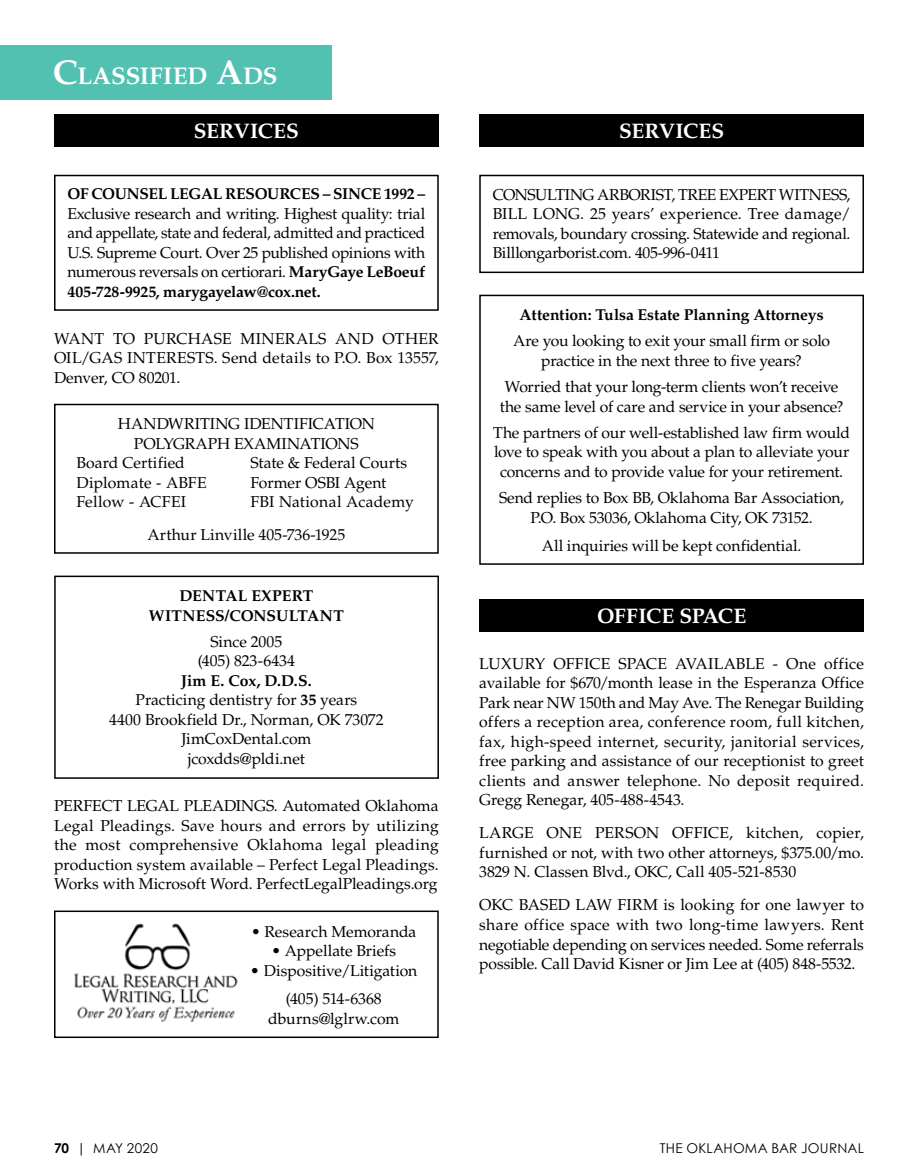
<style>
.page{position:relative;width:918px;height:1175px;background:#fff}
.page>*{position:absolute;margin:0;border:0;box-sizing:border-box;transform-origin:0 0}
.t1{font:700 24.15px "Palatino LT Std";color:#fff}
.t2{font:700 21px "Palatino LT Std";color:#fff}
.t3{font:15.75px/19.5px "Palatino LT Std";color:#000;text-align:justify}
.t4{font:700 15.75px/19.5px "Palatino LT Std";letter-spacing:-.005em;color:#000;text-align:center}
.t5{font:15.75px/19.5px "Palatino LT Std";letter-spacing:-.02em;color:#000;text-align:center}
.t6{font:13.5px "Century Gothic";letter-spacing:.02em;color:#000}
.s1{font-size:34.5px}
.s2{font-weight:700}
</style>
<div class="page">
<div style="left:479px;top:114px;width:385px;height:33px;background:#000"></div>
<div style="left:54px;top:114px;width:385px;height:33px;background:#000"></div>
<div style="left:0;top:46px;width:332px;height:54px;background:#53c1b1"></div>
<div style="left:54px;top:175px;width:385px;height:136px;border:2px solid #000"></div>
<div style="left:54px;top:404px;width:385px;height:150px;border:2px solid #000"></div>
<div style="left:54px;top:575px;width:385px;height:203px;border:2px solid #000"></div>
<div style="left:480px;top:599px;width:384px;height:33px;background:#000"></div>
<div style="left:479px;top:175px;width:385px;height:98px;border:2px solid #000"></div>
<div style="left:54px;top:910px;width:385px;height:128px;border:2px solid #000"></div>
<img style="left:74px;top:923px;width:164px;height:99px">
<div style="left:479px;top:295px;width:385px;height:270px;border:2px solid #000"></div>
<h1 class="t1" style="left:53px;top:62px;width:226px"><span class="s1">C</span>LASSIFIED <span class="s1">A</span>DS</h1>
<h2 class="t2" style="left:194px;top:118px;width:107px">SERVICES</h2>
<p class="t4" style="left:68px;top:184px;width:359px">OF COUNSEL LEGAL RESOURCES – SINCE 1992 –</p>
<p class="t3" style="left:68px;top:204px;width:359px">Exclusive research and writing. Highest quality: trial and appellate, state and federal, admitted and practiced U.S. Supreme Court. Over 25 published opinions with numerous reversals on certiorari. <span class="s2">MaryGaye LeBoeuf 405-728-9925, marygayelaw@cox.net.</span></p>
<p class="t3" style="left:54px;top:329px;width:386px">WANT TO PURCHASE MINERALS AND OTHER OIL/GAS INTERESTS. Send details to P.O. Box 13557, Denver, CO 80201.</p>
<p class="t3" style="left:118px;top:414px;width:259px">HANDWRITING IDENTIFICATION</p>
<p class="t3" style="left:134px;top:434px;width:226px">POLYGRAPH EXAMINATIONS</p>
<p class="t3" style="left:76px;top:453px;width:110px">Board Certified</p>
<p class="t3" style="left:250px;top:453px;width:158px">State &amp; Federal Courts</p>
<p class="t3" style="left:77px;top:473px;width:132px">Diplomate - ABFE</p>
<p class="t5" style="left:251px;top:473px;width:137px">Former OSBI Agent</p>
<p class="t3" style="left:77px;top:492px;width:111px">Fellow - ACFEI</p>
<p class="t3" style="left:148px;top:485px;width:268px;line-height:33px;text-indent:103px">FBI National Academy<br>Arthur Linville 405-736-1925</p>
<p class="t4" style="left:149px;top:586px;width:196px">DENTAL EXPERT<br>WITNESS/CONSULTANT</p>
<p class="t3" style="left:198px;top:632px;width:99px;text-align:center">Since 2005 (405) 823-6434</p>
<p class="t3" style="left:109px;top:671px;width:276px;text-align:center"><span class="s2">Jim E. Cox, D.D.S.<br></span>Practicing dentistry for <span class="s2">35</span> years<br>4400 Brookfield Dr., Norman, OK 73072<br>JimCoxDental.com<br>jcoxdds@pldi.net</p>
<p class="t3" style="left:54px;top:796px;width:386px">PERFECT LEGAL PLEADINGS. Automated Oklahoma Legal Pleadings. Save hours and errors by utilizing the most comprehensive Oklahoma legal pleading production system available – Perfect Legal Pleadings.<br>Works with Microsoft Word. PerfectLegalPleadings.org</p>
<p class="t3" style="left:251px;top:921px;width:167px">• Research Memoranda</p>
<p class="t3" style="left:271px;top:941px;width:126px">• Appellate Briefs</p>
<p class="t3" style="left:250px;top:956px;width:169px;line-height:28.5px;text-align:center">• Dispositive/Litigation (405) 514-6368</p>
<p class="t3" style="left:268px;top:1008px;width:133px">dburns@lglrw.com</p>
<h2 class="t2" style="left:619px;top:118px;width:107px">SERVICES</h2>
<p class="t3" style="left:493px;top:185px;width:359px">CONSULTING ARBORIST, TREE EXPERT WITNESS, BILL LONG. 25 years’ experience. Tree damage/ removals, boundary crossing. Statewide and regional.<br>Billlongarborist.com. 405-996-0411</p>
<p class="t4" style="left:520px;top:305px;width:306px">Attention: Tulsa Estate Planning Attorneys</p>
<p class="t3" style="left:513px;top:331px;width:318px;text-align:center">Are you looking to exit your small firm or solo practice in the next three to five years?</p>
<p class="t3" style="left:500px;top:377px;width:345px;text-align:center">Worried that your long-term clients won’t receive the same level of care and service in your absence?</p>
<p class="t3" style="left:493px;top:423px;width:358px;text-align:center">The partners of our well-established law firm would love to speak with you about a plan to alleviate your concerns and to provide value for your retirement.</p>
<p class="t5" style="left:499px;top:488px;width:347px">Send replies to Box BB, Oklahoma Bar Association,<br>P.O. Box 53036, Oklahoma City, OK 73152.</p>
<p class="t3" style="left:542px;top:536px;width:261px">All inquiries will be kept confidential.</p>
<h2 class="t2" style="left:597px;top:603px;width:151px">OFFICE SPACE</h2>
<p class="t3" style="left:479px;top:654px;width:386px">LUXURY OFFICE SPACE AVAILABLE - One office available for $670/month lease in the Esperanza Office Park near NW 150th and May Ave. The Renegar Building offers a reception area, conference room, full kitchen, fax, high-speed internet, security, janitorial services, free parking and assistance of our receptionist to greet clients and answer telephone. No deposit required.<br>Gregg Renegar, 405-488-4543.</p>
<p class="t3" style="left:479px;top:823px;width:386px">LARGE ONE PERSON OFFICE, kitchen, copier, furnished or not, with two other attorneys, $375.00/mo.<br>3829 N. Classen Blvd., OKC, Call 405-521-8530</p>
<p class="t3" style="left:479px;top:895px;width:386px">OKC BASED LAW FIRM is looking for one lawyer to share office space with two long-time lawyers. Rent negotiable depending on services needed. Some referrals possible. Call David Kisner or Jim Lee at (405) 848-5532.</p>
<p class="t6" style="left:54px;top:1139px;width:105px"><span class="s2">70</span> | MAY 2020</p>
<p class="t6" style="left:660px;top:1139px;width:206px">THE OKLAHOMA BAR JOURNAL</p>
</div>
